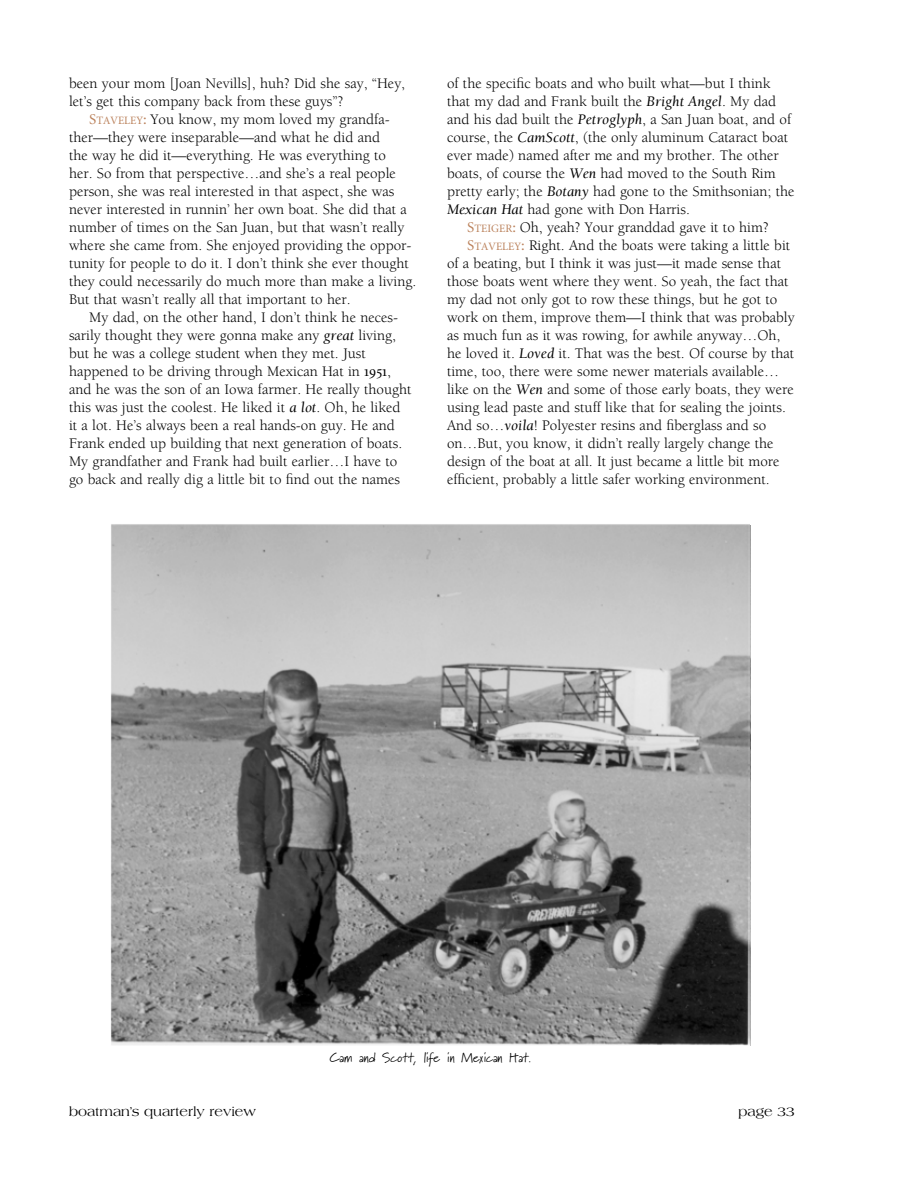
<style>
.page{position:relative;width:918px;height:1188px;background:#fff}
.page>*{position:absolute;margin:0;border:0;box-sizing:border-box;transform-origin:0 0}
.t1{font:15px/18px "Berkeley";color:#000}
.t2{font:13.5px "Americana";color:#000}
.t3{font:13.5px "Marydale";color:#000}
.s1{font-family:"Minion";color:#bb825c}
.s2{font-family:"Minion";font-size:11.25px;color:#bb825c}
.s3{font-family:"Minion Exp";color:#bb825c}
.s4{font-style:italic}
.s5{font-family:"Minion Exp"}
</style>
<div class="page">
<img style="left:110px;top:524px;width:639px;height:522px">
<p class="t1" style="left:69px;top:75px;width:338px">been your mom [Joan Nevills], huh? Did she say, “Hey, let’s get this company back from these guys”?</p>
<p class="t1" style="left:69px;top:111px;width:349px;text-indent:20px"><span class="s1">S</span><span class="s2">TAVELEY</span><span class="s3">:</span> You know, my mom loved my grandfa&shy;ther—they were inseparable—and what he did and<br>the way he did it—everything. He was everything to<br>her. So from that perspective…and she’s a real people person, she was real interested in that aspect, she was never interested in runnin’ her own boat. She did that a number of times on the San Juan, but that wasn’t really where she came from. She enjoyed providing the oppor&shy;tunity for people to do it. I don’t think she ever thought they could necessarily do much more than make a living.<br>But that wasn’t really all that important to her.</p>
<p class="t1" style="left:69px;top:309px;width:344px;text-indent:20px">My dad, on the other hand, I don’t think he neces&shy;sarily thought they were gonna make any <span class="s4">great</span> living, but he was a college student when they met. Just happened to be driving through Mexican Hat in <span class="s5">1951</span>, and he was the son of an Iowa farmer. He really thought this was just the coolest. He liked it <span class="s4">a lot</span>. Oh, he liked it a lot. He’s always been a real hands-on guy. He and Frank ended up building that next generation of boats.<br>My grandfather and Frank had built earlier…I have to go back and really dig a little bit to find out the names</p>
<p class="t1" style="left:447px;top:75px;width:325px">of the specific boats and who built what—but I think</p>
<p class="t1" style="left:447px;top:93px;width:331px">that my dad and Frank built the <span class="s4">Bright Angel</span>. My dad</p>
<p class="t1" style="left:447px;top:111px;width:346px">and his dad built the <span class="s4">Petroglyph</span>, a San Juan boat, and of</p>
<p class="t1" style="left:447px;top:129px;width:343px">course, the <span class="s4">CamScott</span>, (the only aluminum Cataract boat</p>
<p class="t1" style="left:447px;top:147px;width:333px">ever made) named after me and my brother. The other</p>
<p class="t1" style="left:447px;top:165px;width:330px">boats, of course the <span class="s4">Wen</span> had moved to the South Rim</p>
<p class="t1" style="left:447px;top:183px;width:349px">pretty early; the <span class="s4">Botany</span> had gone to the Smithsonian; the</p>
<p class="t1" style="left:447px;top:201px;width:244px"><span class="s4">Mexican Hat</span> had gone with Don Harris.</p>
<p class="t1" style="left:467px;top:219px;width:303px"><span class="s1">S</span><span class="s2">TEIGER</span><span class="s3">:</span> Oh, yeah? Your granddad gave it to him?</p>
<p class="t1" style="left:467px;top:237px;width:325px"><span class="s1">S</span><span class="s2">TAVELEY</span><span class="s3">:</span> Right. And the boats were taking a little bit</p>
<p class="t1" style="left:447px;top:255px;width:336px">of a beating, but I think it was just—it made sense that</p>
<p class="t1" style="left:447px;top:273px;width:343px">those boats went where they went. So yeah, the fact that</p>
<p class="t1" style="left:447px;top:291px;width:332px">my dad not only got to row these things, but he got to</p>
<p class="t1" style="left:447px;top:309px;width:349px">work on them, improve them—I think that was probably</p>
<p class="t1" style="left:447px;top:327px;width:335px">as much fun as it was rowing, for awhile anyway…Oh,</p>
<p class="t1" style="left:447px;top:345px;width:349px">he loved it. <span class="s4">Loved</span> it. That was the best. Of course by that</p>
<p class="t1" style="left:447px;top:363px;width:334px">time, too, there were some newer materials available…</p>
<p class="t1" style="left:447px;top:381px;width:348px">like on the <span class="s4">Wen</span> and some of those early boats, they were</p>
<p class="t1" style="left:447px;top:399px;width:341px">using lead paste and stuff like that for sealing the joints.</p>
<p class="t1" style="left:447px;top:417px;width:321px">And so…<span class="s4">voila</span>! Polyester resins and fiberglass and so</p>
<p class="t1" style="left:447px;top:435px;width:328px">on…But, you know, it didn’t really largely change the</p>
<p class="t1" style="left:447px;top:453px;width:334px">design of the boat at all. It just became a little bit more</p>
<p class="t1" style="left:447px;top:471px;width:324px">efficient, probably a little safer working environment.</p>
<p class="t3" style="left:330px;top:1049px;width:203px">Cam and Scott, life in Mexican Hat.</p>
<p class="t2" style="left:69px;top:1104px;width:188px">boatman’s quarterly review</p>
<p class="t2" style="left:738px;top:1104px;width:58px">page 33</p>
</div>
